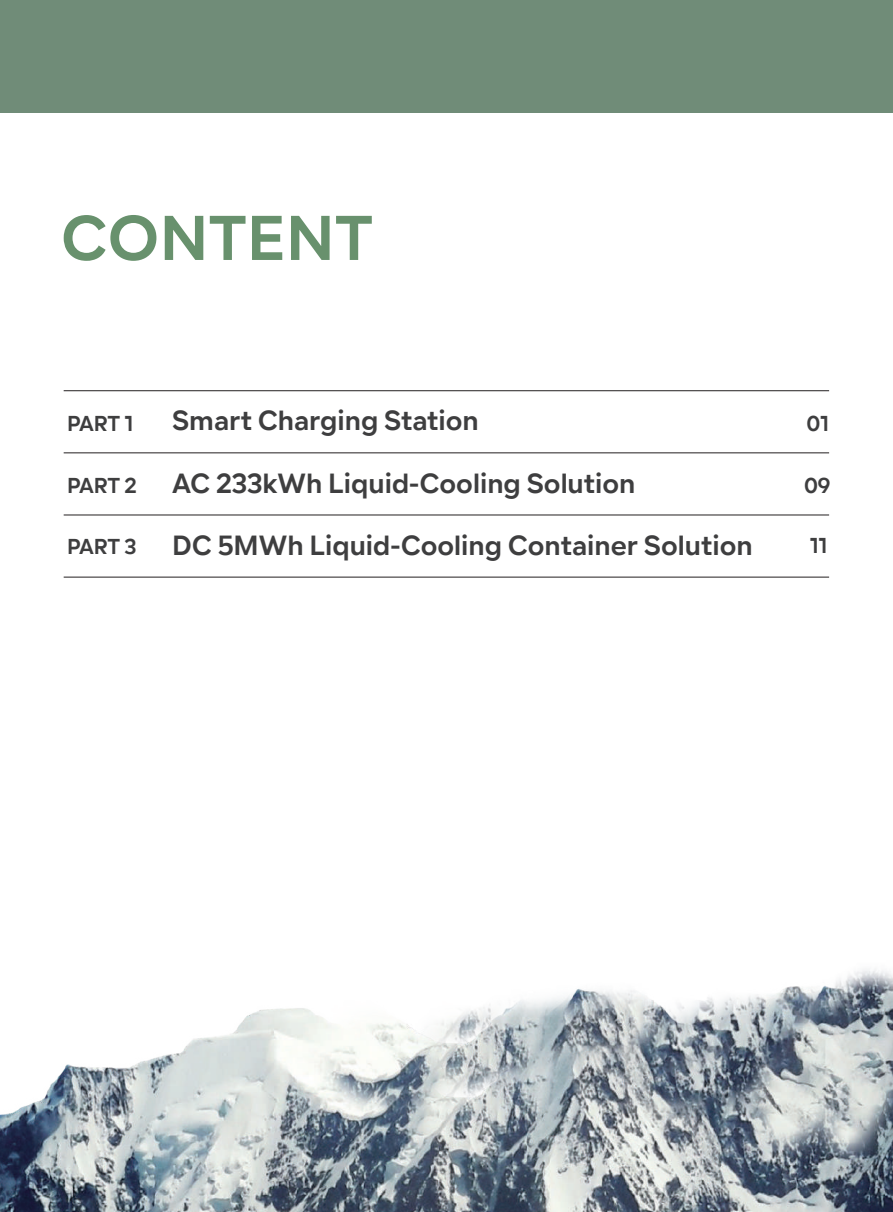
<style>
.page{position:relative;width:893px;height:1212px;background:#fff}
.page>*{position:absolute;margin:0;border:0;box-sizing:border-box;transform-origin:0 0}
.t1{font:700 63px "Lama Sans";color:#68916d}
.t2{font:700 27px "Lama Sans";color:#3e3e3f}
.t3{font:700 21px "Lama Sans";letter-spacing:-.01em;color:#3e3e3f}
</style>
<div class="page">
<div style="left:0;top:0;width:893px;height:112px;background:#708c78"></div>
<hr style="left:64px;top:453px;width:765px;height:1px;background:#231f20">
<hr style="left:64px;top:390px;width:765px;height:1px;background:#231f20">
<hr style="left:64px;top:515px;width:765px;height:1px;background:#231f20">
<hr style="left:64px;top:577px;width:765px;height:1px;background:#231f20">
<img style="left:0;top:969px;width:893px;height:243px">
<h1 class="t1" style="left:61px;top:189px;width:314px">CONTENT</h1>
<p class="t3" style="left:67px;top:407px;width:68px">PART 1</p>
<p class="t3" style="left:67px;top:469px;width:71px">PART 2</p>
<p class="t3" style="left:67px;top:530px;width:71px">PART 3</p>
<p class="t2" style="left:172px;top:400px;width:308px">Smart Charging Station</p>
<p class="t2" style="left:172px;top:462px;width:465px">AC 233kWh Liquid-Cooling Solution</p>
<p class="t2" style="left:172px;top:525px;width:582px">DC 5MWh Liquid-Cooling Container Solution</p>
<p class="t3" style="left:806px;top:408px;width:25px">01</p>
<p class="t3" style="left:804px;top:469px;width:28px">09</p>
<p class="t3" style="left:810px;top:530px;width:19px">11</p>
</div>
